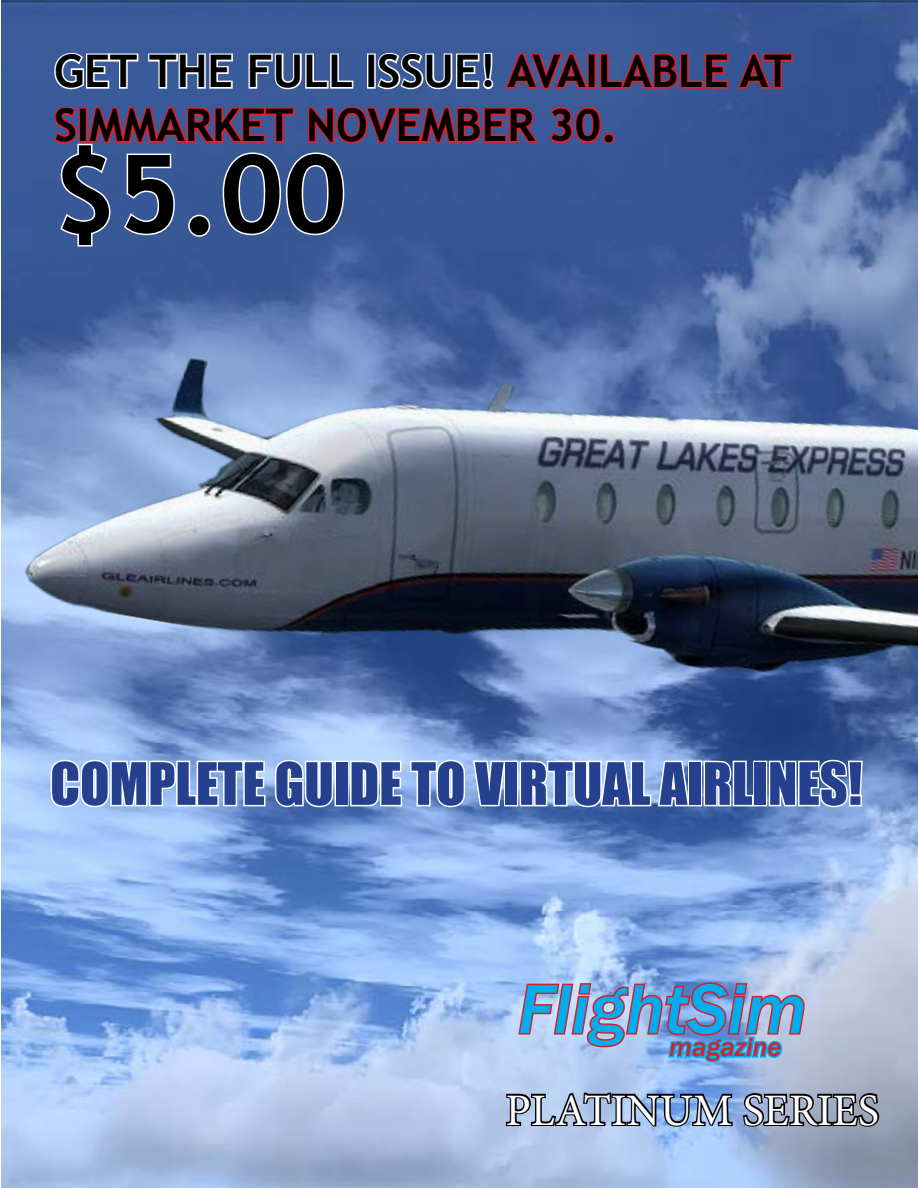
<style>
.page{position:relative;width:918px;height:1188px;background:#fff}
.page>*{position:absolute;margin:0;border:0;box-sizing:border-box;transform-origin:0 0}
.t1{font:700 108px "Trebuchet MS";color:#000}
.t2{font:italic 500 72px "Franklin Gothic";color:#00aeef}
.t3{font:54px "Impact";color:#25408f}
.t4{font:700 45px/54px "Trebuchet MS";color:#000}
.t5{font:45px "Minion Pro";color:#fff}
.t6{font:italic 500 27px "Franklin Gothic";color:#d2232a}
</style>
<div class="page">
<img style="left:1px;top:0;width:917px;height:1187px">
<img style="left:1px;top:58px;width:917px;height:895px">
<svg style="left:504px;top:1091px;width:230px;height:97px;background:#90a6c7"></svg>
<svg style="left:741px;top:1092px;width:140px;height:36px;background:#505764"></svg>
<svg style="left:517px;top:981px;width:289px;height:94px;background:#a2a1c7"></svg>
<svg style="left:49px;top:731px;width:218px;height:78px"></svg>
<svg style="left:273px;top:758px;width:62px;height:51px"></svg>
<div style="left:335px;top:761px;width:14px;height:45px;border:3px solid #fff"></div>
<svg style="left:349px;top:758px;width:158px;height:77px"></svg>
<div style="left:504px;top:761px;width:14px;height:45px;border:3px solid #fff"></div>
<svg style="left:518px;top:744px;width:173px;height:65px"></svg>
<div style="left:688px;top:761px;width:14px;height:45px;border:3px solid #fff"></div>
<svg style="left:702px;top:759px;width:53px;height:49px"></svg>
<div style="left:753px;top:761px;width:14px;height:45px;border:3px solid #fff"></div>
<svg style="left:767px;top:758px;width:97px;height:51px"></svg>
<svg style="left:53px;top:51px;width:87px;height:40px"></svg>
<svg style="left:147px;top:52px;width:87px;height:38px"></svg>
<svg style="left:247px;top:52px;width:108px;height:39px"></svg>
<div style="left:367px;top:53px;width:9px;height:36px;border:3px solid #fff"></div>
<svg style="left:376px;top:51px;width:120px;height:41px"></svg>
<svg style="left:503px;top:51px;width:86px;height:40px;background:#7e446e"></svg>
<div style="left:588px;top:53px;width:8px;height:36px;border:3px solid #ed1d24"></div>
<svg style="left:598px;top:51px;width:132px;height:40px;background:#7e426b"></svg>
<svg style="left:736px;top:52px;width:58px;height:39px;background:#74416c"></svg>
<svg style="left:548px;top:105px;width:69px;height:40px;background:#754571"></svg>
<svg style="left:52px;top:105px;width:488px;height:143px;background:#595b90"></svg>
<p class="t4" style="left:54px;top:44px;width:739px">GET THE FULL ISSUE! AVAILABLE AT<br>SIMMARKET NOVEMBER 30.</p>
<h1 class="t1" style="left:54px;top:127px;width:294px">$5.00</h1>
<p class="t3" style="left:50px;top:742px;width:814px">COMPLETE GUIDE TO VIRTUAL AIRLINES!</p>
<h2 class="t2" style="left:518px;top:965px;width:290px">FlightSim</h2>
<p class="t6" style="left:669px;top:1030px;width:114px">magazine</p>
<p class="t5" style="left:506px;top:1080px;width:375px">PLATINUM SERIES</p>
</div>
